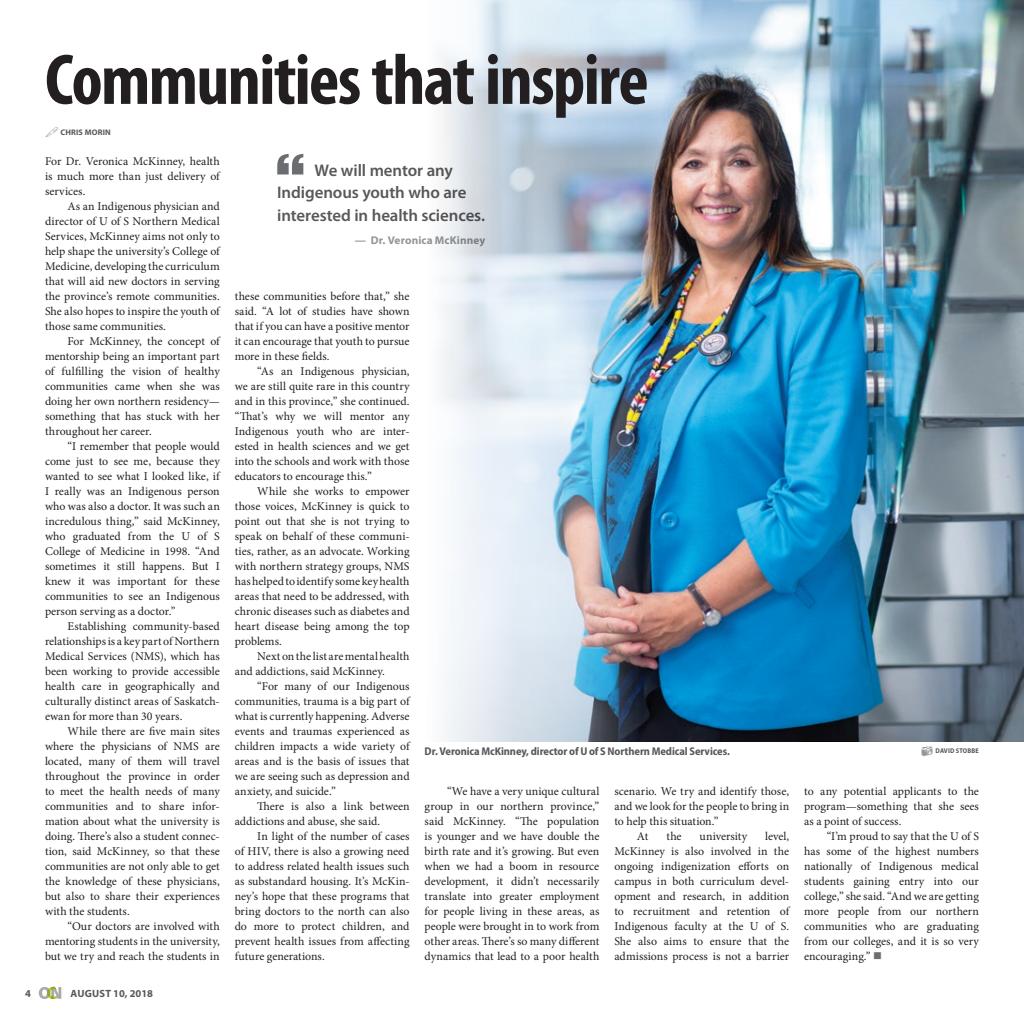
<style>
.page{position:relative;width:1024px;height:1024px;background:#fff}
.page>*{position:absolute;margin:0;border:0;box-sizing:border-box;transform-origin:0 0}
.t1{font:700 condensed 72.38px "Myriad Pro";letter-spacing:-.02em;color:#231f20}
.t2{font:600 16.88px/22.5px "Myriad Pro";letter-spacing:-.005em;color:#57585a}
.t3{font:11.88px/15px "Minion Pro";color:#231f20;text-align:justify}
.t4{font:700 semi-condensed 11.25px "Myriad Pro";letter-spacing:-.01em;color:#57585a}
.t5{font:700 11.25px "Myriad Pro";letter-spacing:.01em;color:#939598}
.t6{font:700 10.5px "Myriad Pro";color:#57585a}
.t7{font:700 8.12px "Myriad Pro";letter-spacing:.02em;color:#57585a}
.t8{font:700 semi-condensed 6.88px "Myriad Pro";letter-spacing:.02em;color:#57585a}
.s1{color:#6c6d70}
</style>
<div class="page">
<svg style="left:39px;top:987px;width:22px;height:12px"></svg>
<img style="left:439px;top:0;width:585px;height:741px">
<svg style="left:277px;top:154px;width:26px;height:20px"></svg>
<h1 class="t1" style="left:45px;top:40px;width:605px">Communities that inspire</h1>
<p class="t7" style="left:60px;top:128px;width:52px">CHRIS MORIN</p>
<p class="t3" style="left:45px;top:154px;width:176px">For Dr. Veronica McKinney, health is much more than just delivery of services.</p>
<p class="t3" style="left:45px;top:199px;width:176px;text-indent:23px">As an Indigenous physician and director of U of S Northern Medical Services, McKinney aims not only to help shape the university’s College of Medicine, developing the curriculum that will aid new doctors in serving the province’s remote communities.<br>She also hopes to inspire the youth of those same communities.</p>
<p class="t3" style="left:45px;top:334px;width:176px;text-indent:23px">For McKinney, the concept of mentorship being an important part of fulfilling the vision of healthy communities came when she was doing her own northern residency— something that has stuck with her throughout her career.</p>
<p class="t3" style="left:45px;top:439px;width:176px;text-indent:23px">“I remember that people would come just to see me, because they wanted to see what I looked like, if I really was an Indigenous person who was also a doctor. It was such an incredulous thing,” said McKinney, who graduated from the U of S College of Medicine in 1998. “And sometimes it still happens. But I knew it was important for these communities to see an Indigenous person serving as a doctor.”</p>
<p class="t3" style="left:45px;top:619px;width:176px;text-indent:23px">Establishing community-based relationships is a key part of Northern Medical Services (NMS), which has been working to provide accessible health care in geographically and culturally distinct areas of Saskatch&shy;ewan for more than 30 years.</p>
<p class="t3" style="left:45px;top:724px;width:176px;text-indent:23px">While there are five main sites where the physicians of NMS are located, many of them will travel throughout the province in order to meet the health needs of many communities and to share infor&shy;mation about what the university is doing. There’s also a student connec&shy;tion, said McKinney, so that these communities are not only able to get the knowledge of these physicians, but also to share their experiences with the students.</p>
<p class="t3" style="left:45px;top:919px;width:176px;text-indent:23px">“Our doctors are involved with mentoring students in the university, but we try and reach the students in</p>
<p class="t6" style="left:25px;top:987px;width:7px">4</p>
<p class="t6" style="left:71px;top:987px;width:84px">AUGUST 10, 2018</p>
<h2 class="t2" style="left:277px;top:159px;width:209px;text-indent:37px">We will mentor any<br>Indigenous youth who are interested in health sciences.</h2>
<p class="t5" style="left:355px;top:234px;width:132px">— Dr. Veronica McKinney</p>
<p class="t3" style="left:235px;top:289px;width:176px">these communities before that,” she said. “A lot of studies have shown that if you can have a positive mentor it can encourage that youth to pursue more in these fields.</p>
<p class="t3" style="left:235px;top:364px;width:176px;text-indent:23px">“As an Indigenous physician, we are still quite rare in this country and in this province,” she continued. “That’s why we will mentor any Indigenous youth who are inter&shy;ested in health sciences and we get into the schools and work with those educators to encourage this.”</p>
<p class="t3" style="left:235px;top:484px;width:176px;text-indent:23px">While she works to empower those voices, McKinney is quick to point out that she is not trying to speak on behalf of these communi&shy;ties, rather, as an advocate. Working with northern strategy groups, NMS has helped to identify some key health areas that need to be addressed, with chronic diseases such as diabetes and heart disease being among the top problems.</p>
<p class="t3" style="left:235px;top:649px;width:176px;text-indent:23px">Next on the list are mental health and addictions, said McKinney.</p>
<p class="t3" style="left:235px;top:679px;width:176px;text-indent:23px">“For many of our Indigenous communities, trauma is a big part of what is currently happening. Adverse events and traumas experienced as children impacts a wide variety of areas and is the basis of issues that we are seeing such as depression and anxiety, and suicide.”</p>
<p class="t3" style="left:235px;top:799px;width:176px;text-indent:23px">There is also a link between addictions and abuse, she said.</p>
<p class="t3" style="left:235px;top:829px;width:176px;text-indent:23px">In light of the number of cases of HIV, there is also a growing need to address related health issues such as substandard housing. It’s McKin&shy;ney’s hope that these programs that bring doctors to the north can also do more to protect children, and prevent health issues from affecting future generations.</p>
<p class="t4" style="left:425px;top:745px;width:307px">Dr. Veronica McKinney, director of U of S Northern Medical Services.</p>
<p class="t8" style="left:935px;top:747px;width:45px">DAVID STOBBE</p>
<p class="t3" style="left:425px;top:784px;width:176px;text-indent:23px">“We have a very unique cultural group in our northern province,” said McKinney. “The population is younger and we have double the birth rate and it’s growing. But even when we had a boom in resource development, it didn’t necessarily translate into greater employment for people living in these areas, as people were brought in to work from other areas. There’s so many different dynamics that lead to a poor health</p>
<p class="t3" style="left:614px;top:784px;width:176px">scenario. We try and identify those,</p>
<p class="t3" style="left:614px;top:799px;width:176px">and we look for the people to bring in</p>
<p class="t3" style="left:614px;top:814px;width:106px">to help this situation.”</p>
<p class="t3" style="left:637px;top:829px;width:13px">At</p>
<p class="t3" style="left:666px;top:829px;width:17px">the</p>
<p class="t3" style="left:699px;top:829px;width:49px">university</p>
<p class="t3" style="left:614px;top:829px;width:176px;text-indent:151px">level, McKinney is also involved in the ongoing indigenization efforts on campus in both curriculum devel&shy;opment and research, in addition to recruitment and retention of Indigenous faculty at the U of S.<br>She also aims to ensure that the admissions process is not a barrier</p>
<p class="t3" style="left:804px;top:784px;width:176px">to any potential applicants to the program—something that she sees as a point of success.</p>
<p class="t3" style="left:804px;top:829px;width:176px;text-indent:23px">“I’m proud to say that the U of S has some of the highest numbers nationally of Indigenous medical students gaining entry into our college,” she said. “And we are getting more people from our northern communities who are graduating from our colleges, and it is so very encouraging.” <span class="s1">■</span></p>
</div>
